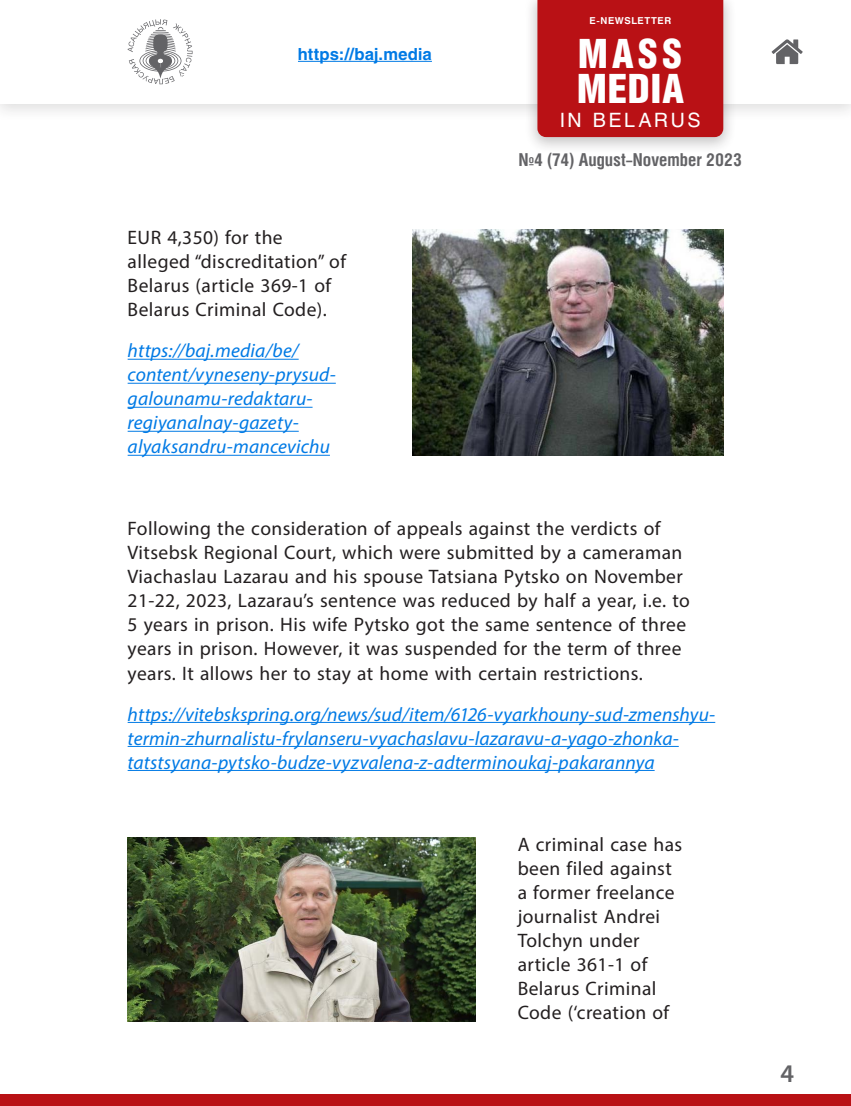
<style>
.page{position:relative;width:851px;height:1106px;background:#fff}
.page>*{position:absolute;margin:0;border:0;box-sizing:border-box;transform-origin:0 0}
.t1{font:40.5px/35.2px "Helios Cond Black C";letter-spacing:.025em;color:#fff}
.t2{font:600 25.5px "Myriad Pro";color:#636366}
.t3{font:19.5px/24px "Myriad Pro";letter-spacing:.02em;color:#231f20}
.t4{font:italic 19.5px/24px "Myriad Pro";letter-spacing:.01em;color:#007ae5}
.t5{font:19.5px "Helios C";letter-spacing:.14em;color:#fff}
.t6{font:700 17.85px "Helios Cond C";color:#636366}
.t7{font:700 16.5px "Helios C";letter-spacing:.005em;color:#007ae5}
.t8{font:700 9.45px "Helios C";letter-spacing:.06em;color:#fff}
</style>
<div class="page">
<div style="left:0;top:1094px;width:850px;height:12px;background:#b91115"></div>
<hr style="left:128px;top:359px;width:170px;height:1px;background:#007ae5">
<hr style="left:128px;top:383px;width:208px;height:1px;background:#007ae5">
<hr style="left:128px;top:407px;width:184px;height:1px;background:#007ae5">
<hr style="left:128px;top:431px;width:171px;height:1px;background:#007ae5">
<hr style="left:128px;top:455px;width:202px;height:1px;background:#007ae5">
<hr style="left:128px;top:722px;width:587px;height:1px;background:#007ae5">
<hr style="left:128px;top:746px;width:550px;height:1px;background:#007ae5">
<hr style="left:128px;top:770px;width:526px;height:1px;background:#007ae5">
<img style="left:412px;top:229px;width:311px;height:227px">
<img style="left:128px;top:838px;width:347px;height:183px">
<div style="left:0;top:0;width:850px;height:122px;background:#231f20;opacity:.15"></div>
<div style="left:0;top:0;width:850px;height:103px;background:#fff"></div>
<svg style="left:128px;top:19px;width:64px;height:65px"></svg>
<hr style="left:298px;top:61px;width:134px;height:1px;background:#007ae5">
<svg style="left:771px;top:39px;width:31px;height:25px"></svg>
<div style="left:523px;top:0;width:213px;height:155px;background:#231f20;opacity:.25"></div>
<div style="left:537px;top:0;width:186px;height:137px;background:#b91115"></div>
<p class="t7" style="left:298px;top:44px;width:135px">https://baj.media</p>
<p class="t3" style="left:128px;top:225px;width:220px">EUR 4,350) for the alleged “discreditation” of<br>Belarus (article 369-1 of<br>Belarus Criminal Code).</p>
<p class="t4" style="left:128px;top:338px;width:210px">https://baj.media/be/ content/vyneseny-prysud&shy;galounamu-redaktaru&shy;regiyanalnay-gazety&shy;alyaksandru-mancevichu</p>
<p class="t8" style="left:589px;top:15px;width:83px">E-NEWSLETTER</p>
<h1 class="t1" style="left:576px;top:35px;width:109px">MASS<br>MEDIA</h1>
<p class="t5" style="left:560px;top:109px;width:142px">IN BELARUS</p>
<p class="t6" style="left:518px;top:149px;width:225px">№4 (74) August–November 2023</p>
<p class="t3" style="left:128px;top:516px;width:563px">Following the consideration of appeals against the verdicts of Vitsebsk Regional Court, which were submitted by a cameraman Viachaslau Lazarau and his spouse Tatsiana Pytsko on November 21-22, 2023, Lazarau’s sentence was reduced by half a year, i.e. to 5 years in prison. His wife Pytsko got the same sentence of three years in prison. However, it was suspended for the term of three years. It allows her to stay at home with certain restrictions.</p>
<p class="t4" style="left:128px;top:701px;width:589px">https://vitebskspring.org/news/sud/item/6126-vyarkhouny-sud-zmenshyu&shy;termin-zhurnalistu-frylanseru-vyachaslavu-lazaravu-a-yago-zhonka&shy;tatstsyana-pytsko-budze-vyzvalena-z-adterminoukaj-pakarannya</p>
<p class="t3" style="left:517px;top:831px;width:166px">A criminal case has been filed against a former freelance journalist Andrei<br>Tolchyn under article 361-1 of<br>Belarus Criminal<br>Code (‘creation of</p>
<h2 class="t2" style="left:780px;top:1057px;width:15px">4</h2>
</div>
